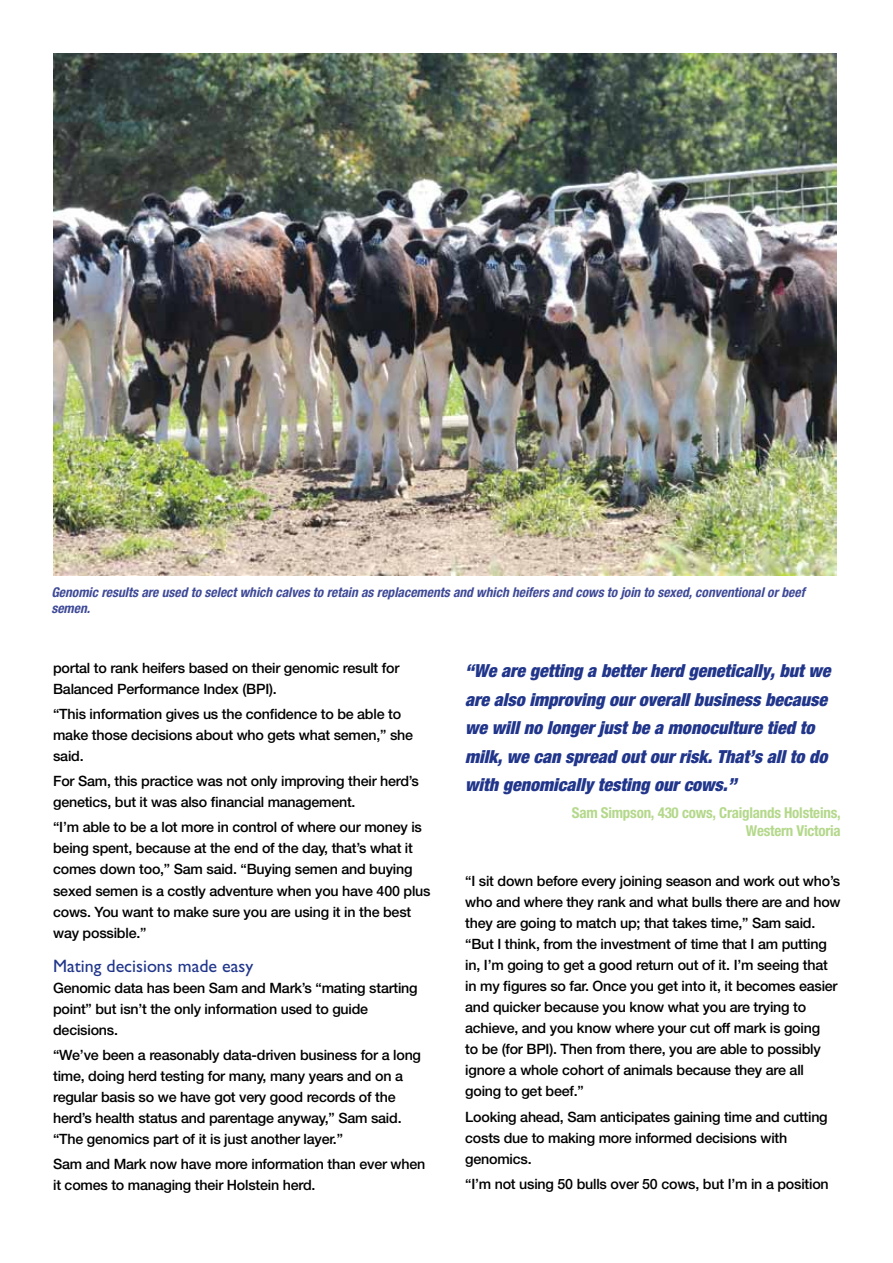
<style>
.page{position:relative;width:893px;height:1263px;background:#fff}
.page>*{position:absolute;margin:0;border:0;box-sizing:border-box;transform-origin:0 0}
.t1{font:italic 900 condensed 18px/28.5px "HN";color:#21368b}
.t2{font:18px "Gill Sans";color:#21368b}
.t3{font:700 condensed 15px/18px "HN";letter-spacing:-.015em;color:#b4d88b;text-align:right}
.t4{font:500 14.25px/21px "Helvetica Neue LT Std";letter-spacing:-.015em;color:#000}
.t5{font:italic 700 condensed 13.5px/16.2px "HN";color:#3f4a97}
</style>
<div class="page">
<img style="left:54px;top:53px;width:782px;height:522px">
<p class="t5" style="left:51px;top:584px;width:755px">Genomic results are used to select which calves to retain as replacements and which heifers and cows to join to sexed, conventional or beef semen.</p>
<p class="t4" style="left:53px;top:657px;width:348px">portal to rank heifers based on their genomic result for<br>Balanced Performance Index (BPI).</p>
<p class="t4" style="left:53px;top:703px;width:361px">“This information gives us the confidence to be able to make those decisions about who gets what semen,” she said.</p>
<p class="t4" style="left:53px;top:770px;width:367px">For Sam, this practice was not only improving their herd’s genetics, but it was also financial management.</p>
<p class="t4" style="left:53px;top:817px;width:379px">“I’m able to be a lot more in control of where our money is being spent, because at the end of the day, that’s what it comes down too,” Sam said. “Buying semen and buying sexed semen is a costly adventure when you have 400 plus cows. You want to make sure you are using it in the best way possible.”</p>
<p class="t2" style="left:53px;top:955px;width:202px">Mating decisions made easy</p>
<p class="t4" style="left:53px;top:977px;width:366px">Genomic data has been Sam and Mark’s “mating starting point” but isn’t the only information used to guide decisions.</p>
<p class="t4" style="left:53px;top:1044px;width:369px">“We’ve been a reasonably data-driven business for a long time, doing herd testing for many, many years and on a regular basis so we have got very good records of the herd’s health status and parentage anyway,” Sam said. “The genomics part of it is just another layer.”</p>
<p class="t4" style="left:53px;top:1154px;width:374px">Sam and Mark now have more information than ever when it comes to managing their Holstein herd.</p>
<p class="t1" style="left:465px;top:656px;width:367px">“We are getting a better herd genetically, but we are also improving our overall business because we will no longer just be a monoculture tied to milk, we can spread out our risk. That’s all to do with genomically testing our cows.”</p>
<p class="t3" style="left:572px;top:803px;width:270px">Sam Simpson, 430 cows, Craiglands Holsteins,<br>Western Victoria</p>
<p class="t4" style="left:465px;top:870px;width:377px">“I sit down before every joining season and work out who’s who and where they rank and what bulls there are and how they are going to match up; that takes time,” Sam said. “But I think, from the investment of time that I am putting in, I’m going to get a good return out of it. I’m seeing that in my figures so far. Once you get into it, it becomes easier and quicker because you know what you are trying to achieve, and you know where your cut off mark is going<br>to be (for BPI). Then from there, you are able to possibly ignore a whole cohort of animals because they are all going to get beef.”</p>
<p class="t4" style="left:465px;top:1106px;width:364px">Looking ahead, Sam anticipates gaining time and cutting costs due to making more informed decisions with genomics.</p>
<p class="t4" style="left:465px;top:1173px;width:365px">“I’m not using 50 bulls over 50 cows, but I’m in a position</p>
</div>
